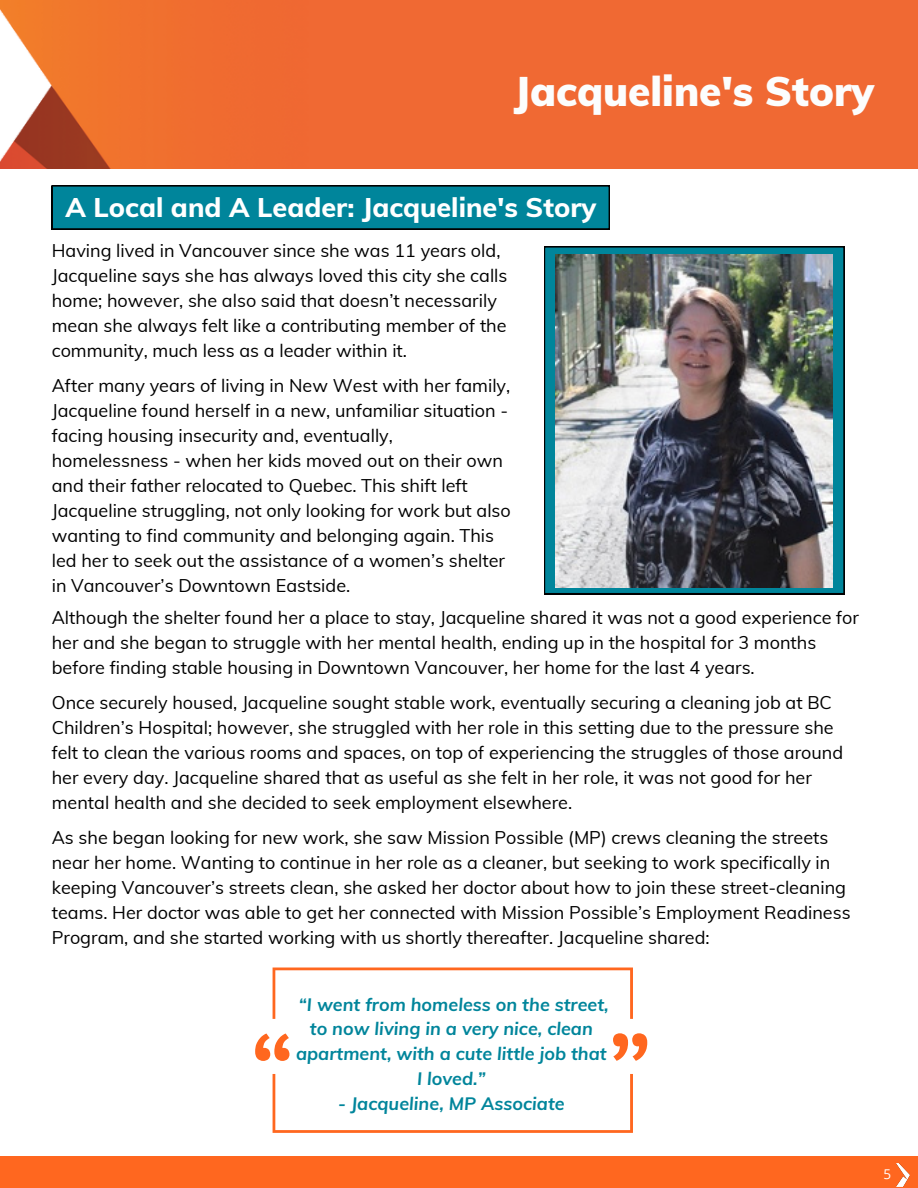
<style>
.page{position:relative;width:918px;height:1188px;background:#fff}
.page>*{position:absolute;margin:0;border:0;box-sizing:border-box;transform-origin:0 0}
.t1{font:900 40.5px "Muli";color:#fcfdfd}
.t2{font:800 27px "Muli";color:#fff}
.t3{font:18px/25px "Muli";color:#000}
.t4{font:italic 700 18px/24.8px "Muli";color:#00859b;text-align:center}
.t5{font:13.5px "Open Sans";color:#fff}
</style>
<div class="page">
<img style="left:0;top:0;width:918px;height:169px">
<svg style="left:273px;top:1074px;width:360px;height:59px"></svg>
<svg style="left:273px;top:968px;width:360px;height:51px"></svg>
<svg style="left:255px;top:1033px;width:34px;height:28px"></svg>
<svg style="left:613px;top:1033px;width:34px;height:28px"></svg>
<svg style="left:52px;top:185px;width:558px;height:44px;background:#007c91"></svg>
<svg style="left:544px;top:246px;width:300px;height:348px;background:#077588"></svg>
<img style="left:555px;top:254px;width:277px;height:333px">
<div style="left:0;top:1156px;width:918px;height:32px;background:#ff671f"></div>
<img style="left:896px;top:1164px;width:14px;height:22px">
<h1 class="t1" style="left:514px;top:66px;width:362px">Jacqueline's Story</h1>
<h2 class="t2" style="left:66px;top:190px;width:532px">A Local and A Leader: Jacqueline's Story</h2>
<p class="t3" style="left:52px;top:238px;width:457px">Having lived in Vancouver since she was 11 years old, Jacqueline says she has always loved this city she calls home; however, she also said that doesn’t necessarily mean she always felt like a contributing member of the community, much less as a leader within it.</p>
<p class="t3" style="left:52px;top:373px;width:461px">After many years of living in New West with her family, Jacqueline found herself in a new, unfamiliar situation - facing housing insecurity and, eventually, homelessness - when her kids moved out on their own and their father relocated to Quebec. This shift left Jacqueline struggling, not only looking for work but also wanting to find community and belonging again. This led her to seek out the assistance of a women’s shelter in Vancouver’s Downtown Eastside.</p>
<p class="t3" style="left:52px;top:605px;width:809px">Although the shelter found her a place to stay, Jacqueline shared it was not a good experience for her and she began to struggle with her mental health, ending up in the hospital for 3 months before finding stable housing in Downtown Vancouver, her home for the last 4 years.</p>
<p class="t3" style="left:52px;top:690px;width:793px">Once securely housed, Jacqueline sought stable work, eventually securing a cleaning job at BC Children’s Hospital; however, she struggled with her role in this setting due to the pressure she felt to clean the various rooms and spaces, on top of experiencing the struggles of those around her every day. Jacqueline shared that as useful as she felt in her role, it was not good for her mental health and she decided to seek employment elsewhere.</p>
<p class="t3" style="left:52px;top:825px;width:800px">As she began looking for new work, she saw Mission Possible (MP) crews cleaning the streets near her home. Wanting to continue in her role as a cleaner, but seeking to work specifically in keeping Vancouver’s streets clean, she asked her doctor about how to join these street-cleaning teams. Her doctor was able to get her connected with Mission Possible’s Employment Readiness Program, and she started working with us shortly thereafter. Jacqueline shared:</p>
<p class="t4" style="left:296px;top:992px;width:314px">“I went from homeless on the street, to now living in a very nice, clean apartment, with a cute little job that<br>I loved.”</p>
<p class="t4" style="left:338px;top:1091px;width:228px">- Jacqueline, MP Associate</p>
<p class="t5" style="left:883px;top:1165px;width:9px">5</p>
</div>
